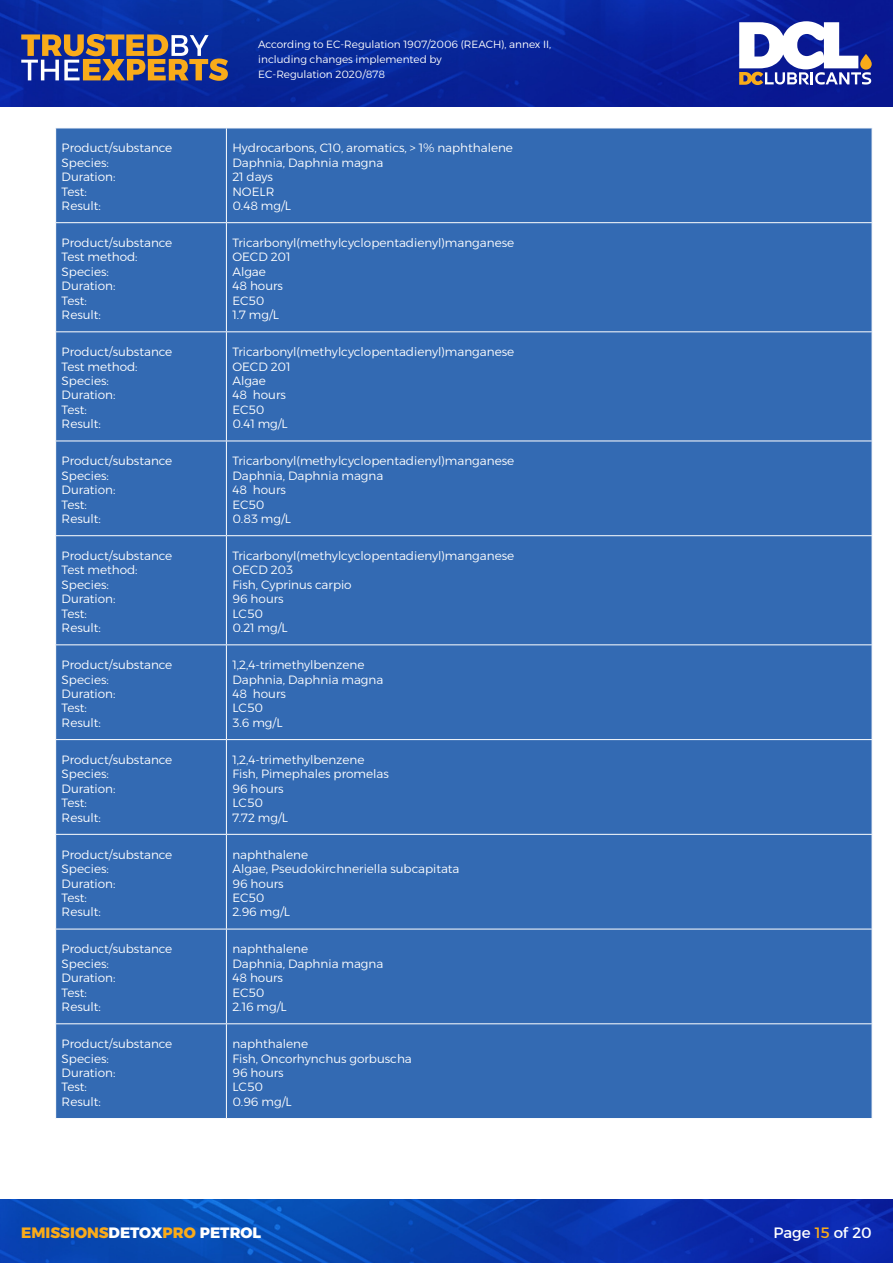
<style>
.page{position:relative;width:893px;height:1263px;background:#fff}
.page>*{position:absolute;margin:0;border:0;box-sizing:border-box;transform-origin:0 0}
.t1{font:800 15px "Alexandria";color:#faab19}
.t2{font:15px "Alexandria";color:#fff}
.t3{font:300 12px/14.4px "Alexandria";color:#fff}
.t4{font:300 10.5px/15px "Alexandria";color:#fff}
.s1{color:#fff}
.s2{color:#faab19}
</style>
<div class="page">
<img style="left:0;top:0;width:893px;height:106px">
<img style="left:0;top:1199px;width:893px;height:64px">
<svg style="left:739px;top:21px;width:132px;height:64px"></svg>
<svg style="left:21px;top:34px;width:207px;height:47px;background:#7b6c70"></svg>
<div style="left:56px;top:129px;width:816px;height:989px;background:#336ab3"></div>
<hr style="left:226px;top:128px;width:1px;height:94px;background:#fff">
<hr style="left:55px;top:222px;width:171px;height:1px;background:#fff">
<hr style="left:226px;top:222px;width:646px;height:1px;background:#fff">
<hr style="left:226px;top:223px;width:1px;height:108px;background:#fff">
<hr style="left:55px;top:331px;width:171px;height:1px;background:#fff">
<hr style="left:226px;top:331px;width:646px;height:1px;background:#fff">
<hr style="left:226px;top:332px;width:1px;height:109px;background:#fff">
<hr style="left:55px;top:441px;width:171px;height:1px;background:#fff">
<hr style="left:226px;top:441px;width:646px;height:1px;background:#fff">
<hr style="left:226px;top:441px;width:1px;height:94px;background:#fff">
<hr style="left:55px;top:535px;width:171px;height:1px;background:#fff">
<hr style="left:226px;top:535px;width:646px;height:1px;background:#fff">
<hr style="left:226px;top:536px;width:1px;height:108px;background:#fff">
<hr style="left:55px;top:644px;width:171px;height:1px;background:#fff">
<hr style="left:226px;top:644px;width:646px;height:1px;background:#fff">
<hr style="left:226px;top:645px;width:1px;height:94px;background:#fff">
<hr style="left:55px;top:739px;width:171px;height:1px;background:#fff">
<hr style="left:226px;top:739px;width:646px;height:1px;background:#fff">
<hr style="left:226px;top:740px;width:1px;height:94px;background:#fff">
<hr style="left:55px;top:834px;width:171px;height:1px;background:#fff">
<hr style="left:226px;top:834px;width:646px;height:1px;background:#fff">
<hr style="left:226px;top:835px;width:1px;height:94px;background:#fff">
<hr style="left:55px;top:929px;width:171px;height:1px;background:#fff">
<hr style="left:226px;top:929px;width:646px;height:1px;background:#fff">
<hr style="left:226px;top:929px;width:1px;height:94px;background:#fff">
<hr style="left:55px;top:1023px;width:171px;height:1px;background:#fff">
<hr style="left:226px;top:1023px;width:646px;height:1px;background:#fff">
<hr style="left:226px;top:1024px;width:1px;height:94px;background:#fff">
<p class="t4" style="left:258px;top:37px;width:294px">According to EC-Regulation 1907/2006 (REACH), annex II, including changes implemented by<br>EC-Regulation 2020/878</p>
<p class="t3" style="left:62px;top:141px;width:112px">Product/substance<br>Species:<br>Duration:<br>Test:<br>Result:</p>
<p class="t3" style="left:232px;top:141px;width:282px">Hydrocarbons, C10, aromatics, &gt; 1% naphthalene<br>Daphnia, Daphnia magna<br>21 days<br>NOELR<br>0.48 mg/L</p>
<p class="t3" style="left:62px;top:236px;width:112px">Product/substance<br>Test method:<br>Species:<br>Duration:<br>Test:<br>Result:</p>
<p class="t3" style="left:232px;top:236px;width:283px">Tricarbonyl(methylcyclopentadienyl)manganese<br>OECD 201<br>Algae<br>48 hours<br>EC50<br>1.7 mg/L</p>
<p class="t3" style="left:62px;top:345px;width:112px">Product/substance<br>Test method:<br>Species:<br>Duration:<br>Test:<br>Result:</p>
<p class="t3" style="left:232px;top:345px;width:283px">Tricarbonyl(methylcyclopentadienyl)manganese<br>OECD 201<br>Algae<br>48 hours<br>EC50<br>0.41 mg/L</p>
<p class="t3" style="left:62px;top:454px;width:112px">Product/substance<br>Species:<br>Duration:<br>Test:<br>Result:</p>
<p class="t3" style="left:232px;top:454px;width:283px">Tricarbonyl(methylcyclopentadienyl)manganese<br>Daphnia, Daphnia magna<br>48 hours<br>EC50<br>0.83 mg/L</p>
<p class="t3" style="left:62px;top:549px;width:112px">Product/substance<br>Test method:<br>Species:<br>Duration:<br>Test:<br>Result:</p>
<p class="t3" style="left:232px;top:549px;width:283px">Tricarbonyl(methylcyclopentadienyl)manganese<br>OECD 203<br>Fish, Cyprinus carpio<br>96 hours<br>LC50<br>0.21 mg/L</p>
<p class="t3" style="left:62px;top:658px;width:112px">Product/substance<br>Species:<br>Duration:<br>Test:<br>Result:</p>
<p class="t3" style="left:232px;top:658px;width:152px">1,2,4-trimethylbenzene<br>Daphnia, Daphnia magna<br>48 hours<br>LC50<br>3.6 mg/L</p>
<p class="t3" style="left:62px;top:753px;width:112px">Product/substance<br>Species:<br>Duration:<br>Test:<br>Result:</p>
<p class="t3" style="left:232px;top:753px;width:158px">1,2,4-trimethylbenzene<br>Fish, Pimephales promelas<br>96 hours<br>LC50<br>7.72 mg/L</p>
<p class="t3" style="left:62px;top:847px;width:112px">Product/substance<br>Species:<br>Duration:<br>Test:<br>Result:</p>
<p class="t3" style="left:232px;top:847px;width:229px">naphthalene<br>Algae, Pseudokirchneriella subcapitata<br>96 hours<br>EC50<br>2.96 mg/L</p>
<p class="t3" style="left:62px;top:942px;width:112px">Product/substance<br>Species:<br>Duration:<br>Test:<br>Result:</p>
<p class="t3" style="left:232px;top:942px;width:152px">naphthalene<br>Daphnia, Daphnia magna<br>48 hours<br>EC50<br>2.16 mg/L</p>
<p class="t3" style="left:62px;top:1037px;width:112px">Product/substance<br>Species:<br>Duration:<br>Test:<br>Result:</p>
<p class="t3" style="left:232px;top:1037px;width:181px">naphthalene<br>Fish, Oncorhynchus gorbuscha<br>96 hours<br>LC50<br>0.96 mg/L</p>
<p class="t1" style="left:21px;top:1224px;width:241px">EMISSIONS<span class="s1">DETOX</span>PRO <span class="s1">PETROL</span></p>
<p class="t2" style="left:773px;top:1224px;width:100px">Page <span class="s2">15</span> of 20</p>
</div>
